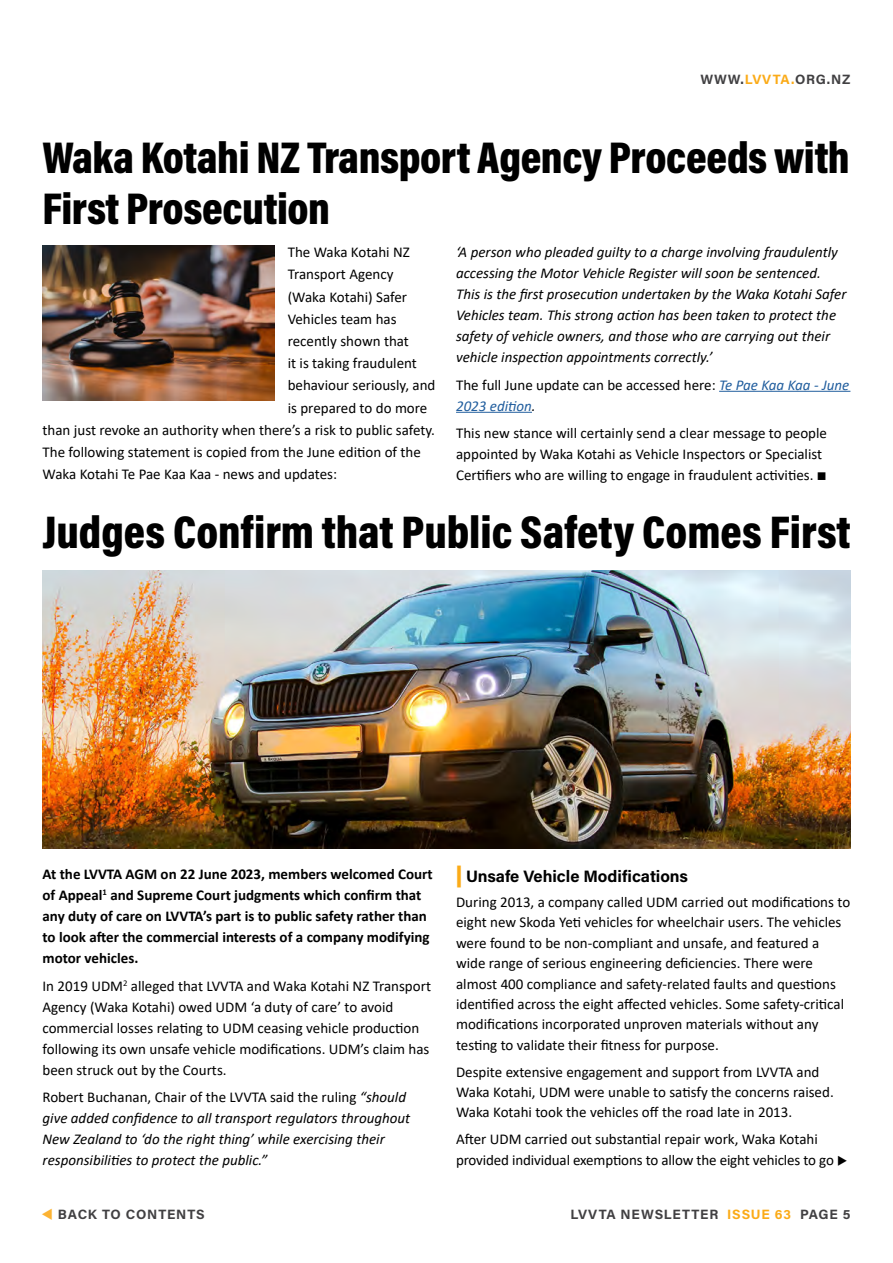
<style>
.page{position:relative;width:893px;height:1263px;background:#fff}
.page>*{position:absolute;margin:0;border:0;box-sizing:border-box;transform-origin:0 0}
.t1{font:900 46.35px "Acumin Pro Cond";color:#000}
.t2{font:900 45px/51px "Acumin Pro Cond";letter-spacing:-.01em;color:#000}
.t3{font:700 16.5px "Acumin Pro";color:#000}
.t4{font:15px/20.4px "Calibri";color:#000}
.t5{font:italic 15px/21px "Calibri";color:#000}
.t6{font:700 15px/21px "Calibri";color:#000}
.t7{font:700 13.5px "Acumin Pro";letter-spacing:.06em;color:#414042}
.s1{color:#fbab18}
.s2{font-style:italic;color:#215e9e}
.s3{font-style:italic}
.s4{font-style:normal}
.s5{font-weight:900;font-size:21px;color:#fbab18}
.s6{color:#fcb333}
</style>
<div class="page">
<hr style="left:719px;top:391px;width:131px;height:1px;background:#215e9e">
<hr style="left:456px;top:412px;width:76px;height:1px;background:#215e9e">
<img style="left:43px;top:246px;width:232px;height:155px">
<img style="left:43px;top:570px;width:807px;height:278px">
<p class="t7" style="left:700px;top:70px;width:152px">WWW.<span class="s1">LVVTA.</span>ORG.NZ</p>
<h2 class="t2" style="left:43px;top:131px;width:809px">Waka Kotahi NZ Transport Agency Proceeds with<br>First Prosecution</h2>
<p class="t5" style="left:456px;top:241px;width:392px">‘A person who pleaded guilty to a charge involving fraudulently accessing the Motor Vehicle Register will soon be sentenced.<br>This is the first prosecution undertaken by the Waka Kotahi Safer Vehicles team. This strong action has been taken to protect the safety of vehicle owners, and those who are carrying out their vehicle inspection appointments correctly.’</p>
<p class="t4" style="left:456px;top:374px;width:395px;line-height:21px">The full June update can be accessed here: <span class="s2">Te Pae Kaa Kaa - June<br>2023 edition</span><span class="s3">.</span></p>
<p class="t4" style="left:456px;top:422px;width:372px;line-height:21px">This new stance will certainly send a clear message to people appointed by Waka Kotahi as Vehicle Inspectors or Specialist<br>Certifiers who are willing to engage in fraudulent activities. ■</p>
<p class="t4" style="left:288px;top:242px;width:124px">The Waka Kotahi NZ</p>
<p class="t4" style="left:288px;top:264px;width:107px">Transport Agency</p>
<p class="t4" style="left:288px;top:286px;width:121px">(Waka Kotahi) Safer</p>
<p class="t4" style="left:288px;top:308px;width:110px">Vehicles team has</p>
<p class="t4" style="left:288px;top:330px;width:123px">recently shown that</p>
<p class="t4" style="left:288px;top:353px;width:131px">it is taking fraudulent</p>
<p class="t4" style="left:288px;top:375px;width:149px">behaviour seriously, and</p>
<p class="t4" style="left:288px;top:397px;width:141px">is prepared to do more</p>
<p class="t4" style="left:43px;top:419px;width:394px">than just revoke an authority when there’s a risk to public safety.</p>
<p class="t4" style="left:43px;top:441px;width:380px">The following statement is copied from the June edition of the</p>
<p class="t4" style="left:43px;top:464px;width:296px">Waka Kotahi Te Pae Kaa Kaa - news and updates:</p>
<h1 class="t1" style="left:43px;top:502px;width:810px">Judges Confirm that Public Safety Comes First</h1>
<p class="t6" style="left:43px;top:863px;width:392px">At the LVVTA AGM on 22 June 2023, members welcomed Court of Appeal<sup>1</sup> and Supreme Court judgments which confirm that any duty of care on LVVTA’s part is to public safety rather than to look after the commercial interests of a company modifying motor vehicles.</p>
<p class="t4" style="left:43px;top:975px;width:390px;line-height:21px">In 2019 UDM<sup>2</sup> alleged that LVVTA and Waka Kotahi NZ Transport Agency (Waka Kotahi) owed UDM ‘a duty of care’ to avoid commercial losses relating to UDM ceasing vehicle production following its own unsafe vehicle modifications. UDM’s claim has been struck out by the Courts.</p>
<p class="t5" style="left:43px;top:1086px;width:369px"><span class="s4">Robert Buchanan, Chair of the LVVTA said the ruling</span> “should give added confidence to all transport regulators throughout New Zealand to ‘do the right thing’ while exercising their responsibilities to protect the public.”</p>
<p class="t3" style="left:456px;top:864px;width:234px"><span class="s5">|</span> Unsafe Vehicle Modifications</p>
<p class="t4" style="left:456px;top:891px;width:396px">During 2013, a company called UDM carried out modifications to eight new Skoda Yeti vehicles for wheelchair users. The vehicles were found to be non-compliant and unsafe, and featured a wide range of serious engineering deficiencies. There were almost 400 compliance and safety-related faults and questions identified across the eight affected vehicles. Some safety-critical modifications incorporated unproven materials without any testing to validate their fitness for purpose.</p>
<p class="t4" style="left:456px;top:1061px;width:379px">Despite extensive engagement and support from LVVTA and<br>Waka Kotahi, UDM were unable to satisfy the concerns raised.<br>Waka Kotahi took the vehicles off the road late in 2013.</p>
<p class="t4" style="left:456px;top:1128px;width:393px;line-height:21px">After UDM carried out substantial repair work, Waka Kotahi provided individual exemptions to allow the eight vehicles to go ◆</p>
<p class="t7" style="left:41px;top:1205px;width:165px"><span class="s6">▼</span> BACK TO CONTENTS</p>
<p class="t7" style="left:571px;top:1204px;width:281px">LVVTA NEWSLETTER <span class="s1">ISSUE 63</span> PAGE 5</p>
</div>
